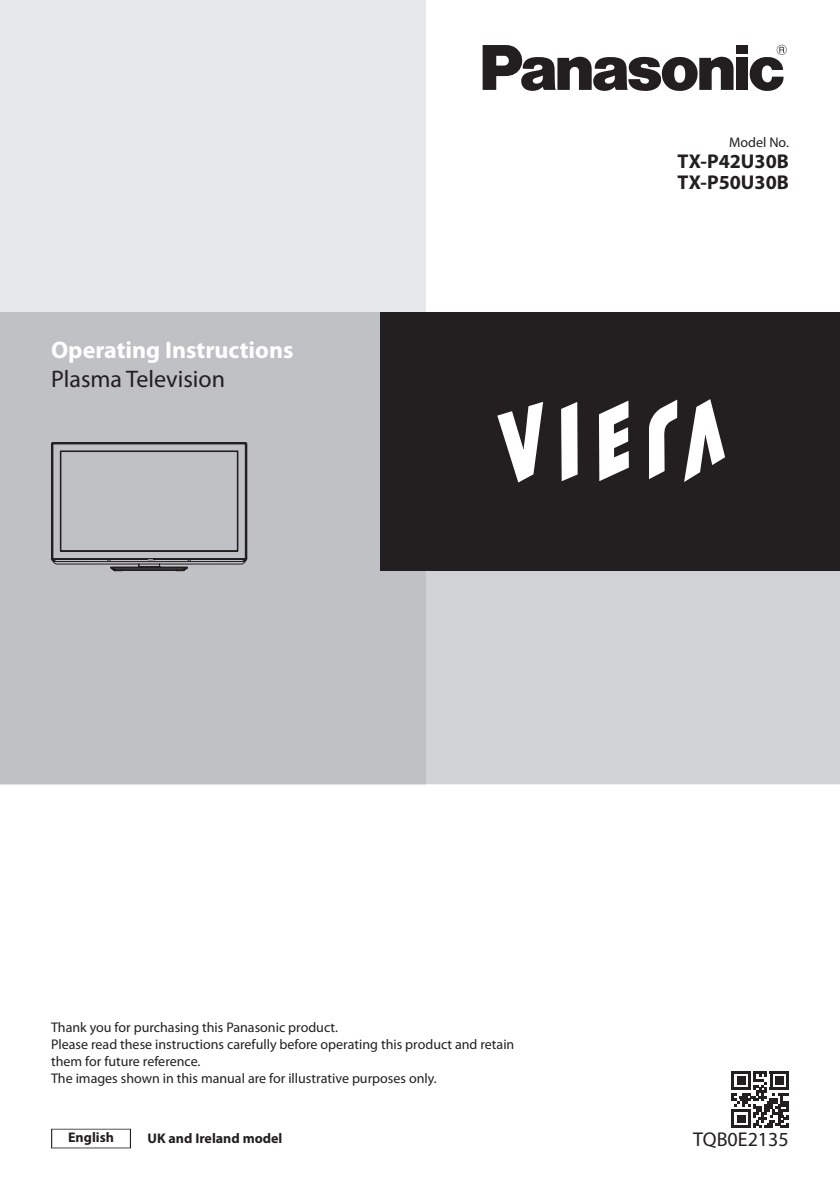
<style>
.page{position:relative;width:840px;height:1191px;background:#fff}
.page>*{position:absolute;margin:0;border:0;box-sizing:border-box;transform-origin:0 0}
.t1{font:700 24px "Myriad Pro";color:#fff}
.t2{font:24px "Myriad Pro";color:#231f20}
.t3{font:700 20px/21.4px "Myriad Pro";color:#231f20}
.t4{font:20px "Myriad Pro";color:#231f20}
.t5{font:14px/16.8px "Myriad Pro";color:#231f20}
.t6{font:700 14px "Myriad Pro";color:#231f20}
</style>
<div class="page">
<svg style="left:731px;top:1071px;width:57px;height:57px"></svg>
<svg style="left:51px;top:1128px;width:80px;height:20px"></svg>
<div style="left:52px;top:1129px;width:78px;height:18px;background:#fff"></div>
<div style="left:0;top:0;width:425px;height:784px;background:#e6e7e9"></div>
<div style="left:425px;top:570px;width:414px;height:214px;background:#d1d2d4"></div>
<div style="left:0;top:312px;width:425px;height:472px;background:#c0c1c4"></div>
<div style="left:380px;top:312px;width:459px;height:258px;background:#231f20"></div>
<div style="left:735px;top:45px;width:12px;height:8px;background:#231f20"></div>
<div style="left:735px;top:58px;width:12px;height:32px;background:#231f20"></div>
<svg style="left:482px;top:45px;width:251px;height:46px"></svg>
<svg style="left:749px;top:45px;width:37px;height:46px"></svg>
<svg style="left:599px;top:401px;width:29px;height:80px"></svg>
<svg style="left:561px;top:402px;width:16px;height:79px"></svg>
<svg style="left:684px;top:399px;width:40px;height:83px"></svg>
<svg style="left:649px;top:400px;width:27px;height:79px"></svg>
<svg style="left:497px;top:402px;width:46px;height:80px"></svg>
<svg style="left:51px;top:442px;width:196px;height:129px"></svg>
<h1 class="t1" style="left:51px;top:341px;width:244px">Operating Instructions</h1>
<h1 class="t2" style="left:51px;top:370px;width:175px">Plasma Television</h1>
<p class="t5" style="left:728px;top:135px;width:61px">Model No.</p>
<h2 class="t3" style="left:677px;top:152px;width:113px">TX-P42U30B<br>TX-P50U30B</h2>
<p class="t5" style="left:51px;top:1020px;width:464px">Thank you for purchasing this Panasonic product.<br>Please read these instructions carefully before operating this product and retain them for future reference.<br>The images shown in this manual are for illustrative purposes only.</p>
<p class="t6" style="left:68px;top:1132px;width:47px">English</p>
<p class="t6" style="left:147px;top:1133px;width:136px">UK and Ireland model</p>
<h2 class="t4" style="left:692px;top:1132px;width:97px">TQB0E2135</h2>
</div>
